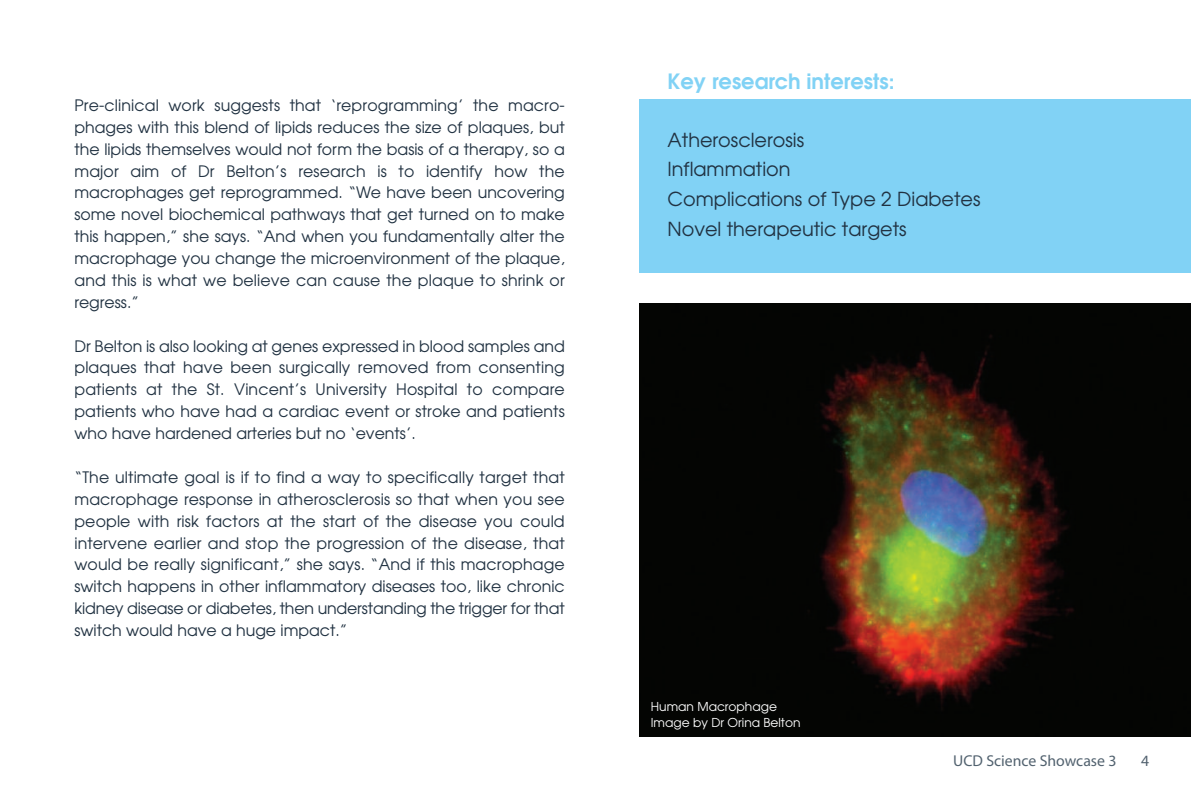
<style>
.page{position:relative;width:1191px;height:794px;background:#fff}
.page>*{position:absolute;margin:0;border:0;box-sizing:border-box;transform-origin:0 0}
.t1{font:600 21px "Avant Garde";color:#81d2f5}
.t2{font:19.25px/29.8px "Avant Garde";color:#213242}
.t3{font:15.75px/21.9px "Avant Garde";color:#213242;text-align:justify}
.t4{font:15.75px "Myriad Pro";color:#52626f}
.t5{font:12.25px/15.8px "Avant Garde";color:#fff}
</style>
<div class="page">
<div style="left:639px;top:99px;width:552px;height:174px;background:#81d2f5"></div>
<img style="left:639px;top:304px;width:552px;height:433px">
<p class="t3" style="left:74px;top:94px;width:492px">Pre-clinical work suggests that ‘reprogramming’ the macro&shy;phages with this blend of lipids reduces the size of plaques, but the lipids themselves would not form the basis of a therapy, so a major aim of Dr Belton’s research is to identify how the macrophages get reprogrammed. “We have been uncovering some novel biochemical pathways that get turned on to make this happen,” she says. “And when you fundamentally alter the macrophage you change the microenvironment of the plaque, and this is what we believe can cause the plaque to shrink or regress.”</p>
<p class="t3" style="left:74px;top:335px;width:492px">Dr Belton is also looking at genes expressed in blood samples and plaques that have been surgically removed from consenting patients at the St. Vincent’s University Hospital to compare patients who have had a cardiac event or stroke and patients who have hardened arteries but no ‘events’.</p>
<p class="t3" style="left:74px;top:466px;width:492px">“The ultimate goal is if to find a way to specifically target that macrophage response in atherosclerosis so that when you see people with risk factors at the start of the disease you could intervene earlier and stop the progression of the disease, that would be really significant,” she says. “And if this macrophage switch happens in other inflammatory diseases too, like chronic kidney disease or diabetes, then understanding the trigger for that switch would have a huge impact.”</p>
<h1 class="t1" style="left:667px;top:70px;width:228px">Key research interests:</h1>
<p class="t2" style="left:667px;top:125px;width:314px">Atherosclerosis<br>Inflammation<br>Complications of Type 2 Diabetes<br>Novel therapeutic targets</p>
<p class="t5" style="left:651px;top:698px;width:151px">Human Macrophage<br>Image by Dr Orina Belton</p>
<p class="t4" style="left:953px;top:755px;width:165px">UCD Science Showcase 3</p>
<p class="t4" style="left:1141px;top:755px;width:10px">4</p>
</div>
